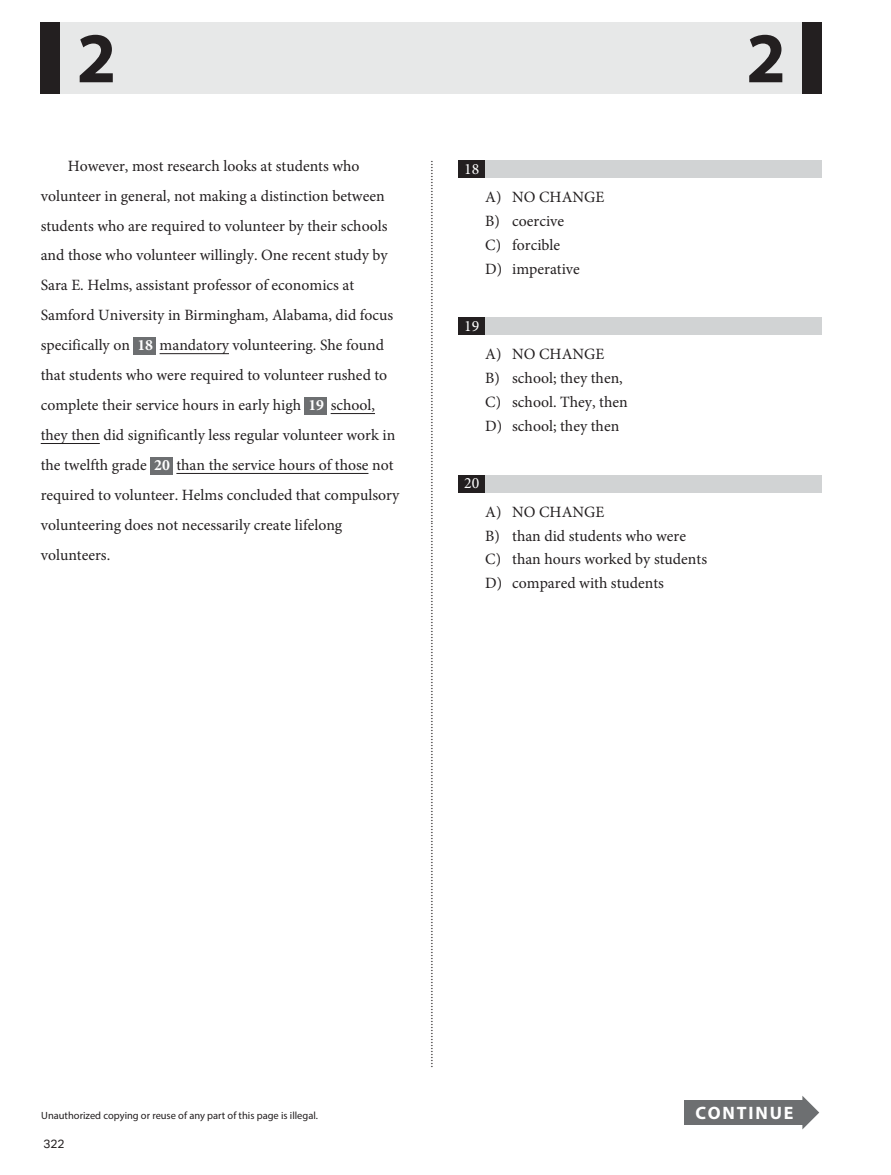
<style>
.page{position:relative;width:891px;height:1175px;background:#fff}
.page>*{position:absolute;margin:0;border:0;box-sizing:border-box;transform-origin:0 0}
.t1{font:700 71.85px "Myriad Pro";color:#231f20}
.t2{font:700 18px "Myriad Pro";letter-spacing:.1em;color:#fff}
.t3{font:15.75px/30px "Minion Pro";color:#231f20}
.t4{font:15.75px "Minion Pro";color:#fff}
.t5{font:12px "Times";color:#231f20}
.t6{font:12px "Aktiv Grotesk";color:#231f20}
.t7{font:10.5px "Myriad Pro";color:#231f20}
.s1{font-weight:700;color:#fff}
</style>
<div class="page">
<div style="left:684px;top:1100px;width:121px;height:24px;background:#6d6f71"></div>
<svg style="left:802px;top:1096px;width:17px;height:33px"></svg>
<div style="left:134px;top:337px;width:22px;height:18px;background:#6d6f71"></div>
<div style="left:305px;top:397px;width:22px;height:18px;background:#6d6f71"></div>
<div style="left:150px;top:456px;width:23px;height:18px;background:#6d6f71"></div>
<div style="left:57px;top:22px;width:749px;height:72px;background:#e7e8e8"></div>
<div style="left:803px;top:22px;width:19px;height:72px;background:#231f20"></div>
<div style="left:41px;top:22px;width:19px;height:72px;background:#231f20"></div>
<hr style="left:160px;top:353px;width:69px;height:1px;background:#231f20">
<hr style="left:331px;top:413px;width:44px;height:1px;background:#231f20">
<hr style="left:41px;top:443px;width:59px;height:1px;background:#231f20">
<hr style="left:176px;top:473px;width:192px;height:1px;background:#231f20">
<div style="left:458px;top:160px;width:364px;height:18px;background:#d1d3d4"></div>
<div style="left:458px;top:160px;width:27px;height:18px;background:#231f20"></div>
<div style="left:458px;top:317px;width:364px;height:18px;background:#d1d3d4"></div>
<div style="left:458px;top:317px;width:27px;height:18px;background:#231f20"></div>
<div style="left:458px;top:474px;width:364px;height:18px;background:#d1d3d4"></div>
<div style="left:458px;top:474px;width:27px;height:18px;background:#231f20"></div>
<h1 class="t1" style="left:77px;top:11px;width:41px">2</h1>
<h1 class="t1" style="left:746px;top:11px;width:41px">2</h1>
<p class="t3" style="left:41px;top:151px;width:360px;text-indent:27px">However, most research looks at students who volunteer in general, not making a distinction between students who are required to volunteer by their schools and those who volunteer willingly. One recent study by Sara E. Helms, assistant professor of economics at Samford University in Birmingham, Alabama, did focus specifically on <span class="s1">18</span> mandatory volunteering. She found that students who were required to volunteer rushed to complete their service hours in early high <span class="s1">19</span> school, they then did significantly less regular volunteer work in the twelfth grade <span class="s1">20</span> than the service hours of those not required to volunteer. Helms concluded that compulsory volunteering does not necessarily create lifelong volunteers.</p>
<p class="t5" style="left:442px;top:160px;width:909px;rotate:90deg">...............................................................................................................................................................................................................................................................................................................</p>
<p class="t4" style="left:464px;top:158px;width:17px">18</p>
<p class="t3" style="left:485px;top:182px;width:121px">A) NO CHANGE</p>
<p class="t3" style="left:485px;top:206px;width:80px">B) coercive</p>
<p class="t3" style="left:485px;top:230px;width:76px">C) forcible</p>
<p class="t3" style="left:485px;top:254px;width:96px">D) imperative</p>
<p class="t4" style="left:464px;top:315px;width:17px">19</p>
<p class="t3" style="left:485px;top:339px;width:121px">A) NO CHANGE</p>
<p class="t3" style="left:485px;top:363px;width:139px">B) school; they then,</p>
<p class="t3" style="left:485px;top:387px;width:144px">C) school. They, then</p>
<p class="t3" style="left:485px;top:411px;width:136px">D) school; they then</p>
<p class="t4" style="left:464px;top:472px;width:17px">20</p>
<p class="t3" style="left:485px;top:496px;width:121px">A) NO CHANGE</p>
<p class="t3" style="left:485px;top:520px;width:202px">B) than did students who were</p>
<p class="t3" style="left:485px;top:544px;width:223px">C) than hours worked by students</p>
<p class="t3" style="left:485px;top:568px;width:180px">D) compared with students</p>
<p class="t7" style="left:41px;top:1109px;width:278px">Unauthorized copying or reuse of any part of this page is illegal.</p>
<p class="t2" style="left:696px;top:1101px;width:99px">CONTINUE</p>
<p class="t2" style="left:695px;top:1112px;width:99px">CONTINUE</p>
<p class="t6" style="left:43px;top:1136px;width:23px">322</p>
</div>
